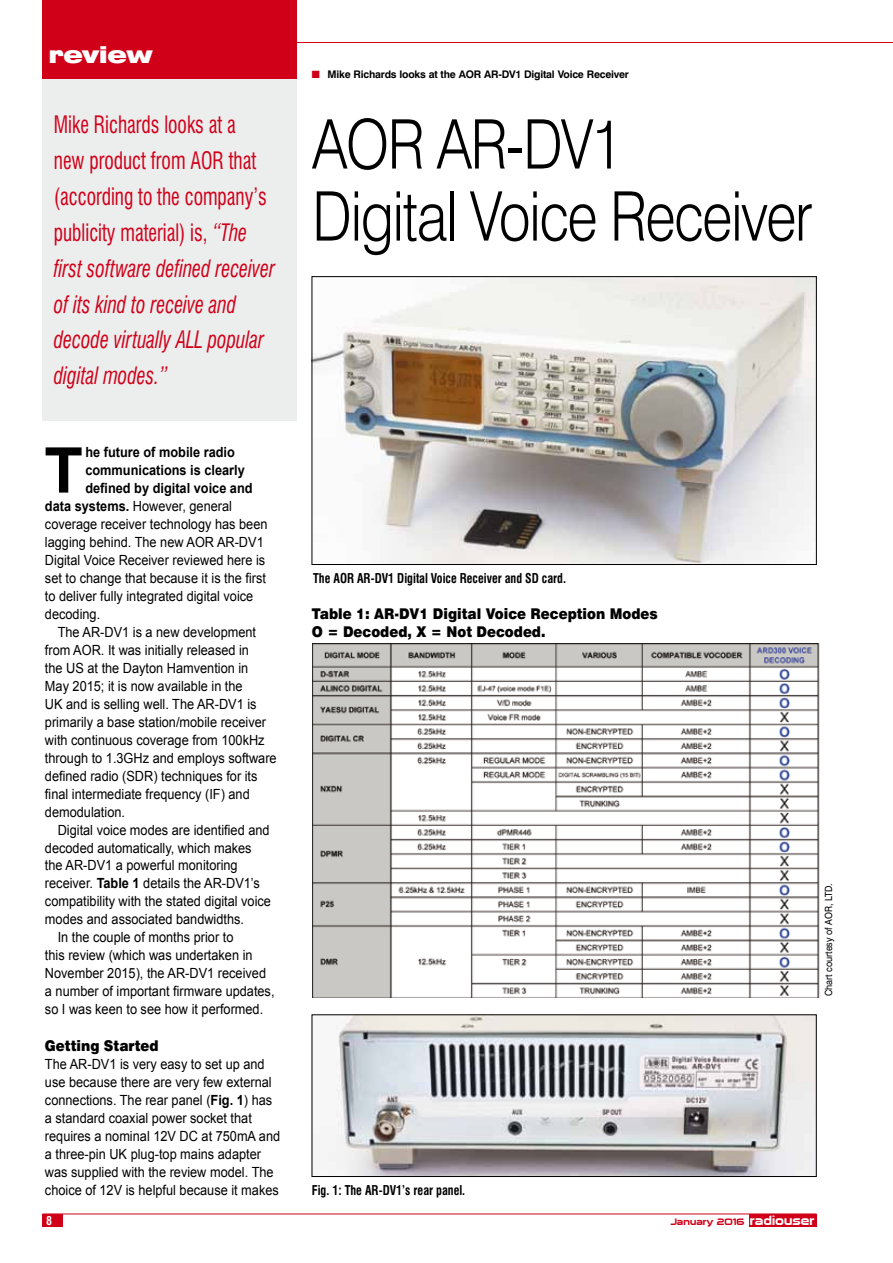
<style>
.page{position:relative;width:893px;height:1263px;background:#fff}
.page>*{position:absolute;margin:0;border:0;box-sizing:border-box;transform-origin:0 0}
.t1{font:300 68.4px/72px "Swiss 721 BT";letter-spacing:-.025em;color:#000;scale:.83 1}
.t2{font:700 62.85px "Swiss 721 BT";color:#000}
.t3{font:italic condensed 23.4px/36px "Swiss 721 BT";color:#d00019;scale:.83 1}
.t4{font:900 expanded 22.5px "Swiss 721 BT";letter-spacing:-.025em;color:#fff}
.t5{font:900 14.85px/18px "Swiss 721 BT";color:#000;scale:.91 1}
.t6{font:14.1px/18px "Arial";color:#000;scale:.91 1}
.t7{font:700 14.1px "Arial";color:#000;scale:.91 1}
.t8{font:700 condensed 13.2px "Swiss 721 BT";color:#000;scale:.91 1}
.t9{font:700 condensed 12px "Swiss 721 BT";color:#fff}
.t10{font:700 10.5px "Swiss 721 BT";letter-spacing:-.02em;color:#000}
.t11{font:9.9px "Swiss 721 BT";color:#000;scale:.91 1}
.t12{font:9px "Sui Generis";color:#d00019}
.s1{font-style:normal}
.s2{color:#d00019}
.s3{font-weight:700}
.s4{font-size:12px;color:#fff}
</style>
<div class="page">
<img style="left:314px;top:279px;width:500px;height:284px">
<div style="left:312px;top:277px;width:504px;height:288px;border:1px solid #000"></div>
<div style="left:42px;top:56px;width:254px;height:365px;background:#eceded"></div>
<div style="left:43px;top:1214px;width:20px;height:12px;background:#d00019"></div>
<div style="left:749px;top:1214px;width:67px;height:12px;background:#d00019"></div>
<hr style="left:43px;top:1213px;width:773px;height:1px;background:#d00019">
<hr style="left:43px;top:42px;width:850px;height:1px;background:#d00019">
<div style="left:42px;top:0;width:254px;height:79px;background:#d00019"></div>
<img style="left:328px;top:1017px;width:486px;height:158px">
<div style="left:312px;top:1015px;width:504px;height:162px;border:1px solid #000"></div>
<img style="left:312px;top:643px;width:508px;height:354px">
<h3 class="t4" style="left:49px;top:42px;width:106px">review</h3>
<h3 class="t3" style="left:54px;top:106px;width:268px"><span class="s1">Mike Richards looks at a<br>new product from AOR that (according to the company’s publicity material) is,</span> “The first software defined receiver of its kind to receive and decode virtually ALL popular digital modes.”</h3>
<p class="t10" style="left:312px;top:68px;width:319px"><span class="s2">■</span> Mike Richards looks at the AOR AR-DV1 Digital Voice Receiver</p>
<h1 class="t1" style="left:312px;top:108px;width:604px">AOR AR-DV1<br>Digital Voice Receiver</h1>
<h2 class="t2" style="left:45px;top:432px;width:39px">T</h2>
<p class="t7" style="left:85px;top:442px;width:166px">he future of mobile radio</p>
<p class="t7" style="left:85px;top:460px;width:177px">communications is clearly</p>
<p class="t7" style="left:85px;top:478px;width:185px">defined by digital voice and</p>
<p class="t6" style="left:45px;top:497px;width:207px"><span class="s3">data systems.</span> However, general</p>
<p class="t6" style="left:45px;top:515px;width:246px">coverage receiver technology has been</p>
<p class="t6" style="left:45px;top:533px;width:242px">lagging behind. The new AOR AR-DV1</p>
<p class="t6" style="left:45px;top:551px;width:244px">Digital Voice Receiver reviewed here is</p>
<p class="t6" style="left:45px;top:569px;width:244px">set to change that because it is the first</p>
<p class="t6" style="left:45px;top:587px;width:230px">to deliver fully integrated digital voice</p>
<p class="t6" style="left:45px;top:605px;width:62px">decoding.</p>
<p class="t6" style="left:58px;top:623px;width:220px">The AR-DV1 is a new development</p>
<p class="t6" style="left:45px;top:641px;width:226px">from AOR. It was initially released in</p>
<p class="t6" style="left:45px;top:659px;width:225px">the US at the Dayton Hamvention in</p>
<p class="t6" style="left:45px;top:677px;width:219px">May 2015; it is now available in the</p>
<p class="t6" style="left:45px;top:695px;width:234px">UK and is selling well. The AR-DV1 is</p>
<p class="t6" style="left:45px;top:713px;width:244px">primarily a base station/mobile receiver</p>
<p class="t6" style="left:45px;top:731px;width:243px">with continuous coverage from 100kHz</p>
<p class="t6" style="left:45px;top:749px;width:256px">through to 1.3GHz and employs software</p>
<p class="t6" style="left:45px;top:767px;width:235px">defined radio (SDR) techniques for its</p>
<p class="t6" style="left:45px;top:785px;width:227px">final intermediate frequency (IF) and</p>
<p class="t6" style="left:45px;top:803px;width:90px">demodulation.</p>
<p class="t6" style="left:58px;top:821px;width:234px">Digital voice modes are identified and</p>
<p class="t6" style="left:45px;top:839px;width:229px">decoded automatically, which makes</p>
<p class="t6" style="left:45px;top:857px;width:213px">the AR-DV1 a powerful monitoring</p>
<p class="t6" style="left:45px;top:875px;width:238px">receiver. <span class="s3">Table 1</span> details the AR-DV1’s</p>
<p class="t6" style="left:45px;top:893px;width:250px">compatibility with the stated digital voice</p>
<p class="t6" style="left:45px;top:911px;width:220px">modes and associated bandwidths.</p>
<p class="t6" style="left:58px;top:929px;width:195px">In the couple of months prior to</p>
<p class="t6" style="left:45px;top:947px;width:230px">this review (which was undertaken in</p>
<p class="t6" style="left:45px;top:965px;width:244px">November 2015), the AR-DV1 received</p>
<p class="t6" style="left:45px;top:983px;width:254px">a number of important firmware updates,</p>
<p class="t6" style="left:45px;top:1001px;width:241px">so I was keen to see how it performed.</p>
<p class="t5" style="left:45px;top:1036px;width:127px">Getting Started</p>
<p class="t6" style="left:45px;top:1055px;width:260px">The AR-DV1 is very easy to set up and use because there are very few external connections. The rear panel (<span class="s3">Fig. 1</span>) has a standard coaxial power socket that requires a nominal 12V DC at 750mA and a three-pin UK plug-top mains adapter was supplied with the review model. The choice of 12V is helpful because it makes</p>
<p class="t8" style="left:313px;top:570px;width:279px">The AOR AR-DV1 Digital Voice Receiver and SD card.</p>
<p class="t5" style="left:312px;top:604px;width:382px">Table 1: AR-DV1 Digital Voice Reception Modes<br>O = Decoded, X = Not Decoded.</p>
<p class="t8" style="left:312px;top:1182px;width:170px">Fig. 1: The AR-DV1’s rear panel.</p>
<p class="t9" style="left:46px;top:1213px;width:7px">8</p>
<p class="t12" style="left:670px;top:1217px;width:145px">January 2016 <span class="s4">radiouser</span></p>
<p class="t11" style="left:822px;top:996px;width:125px;rotate:-90deg">Chart courtesy of AOR, LTD.</p>
</div>
